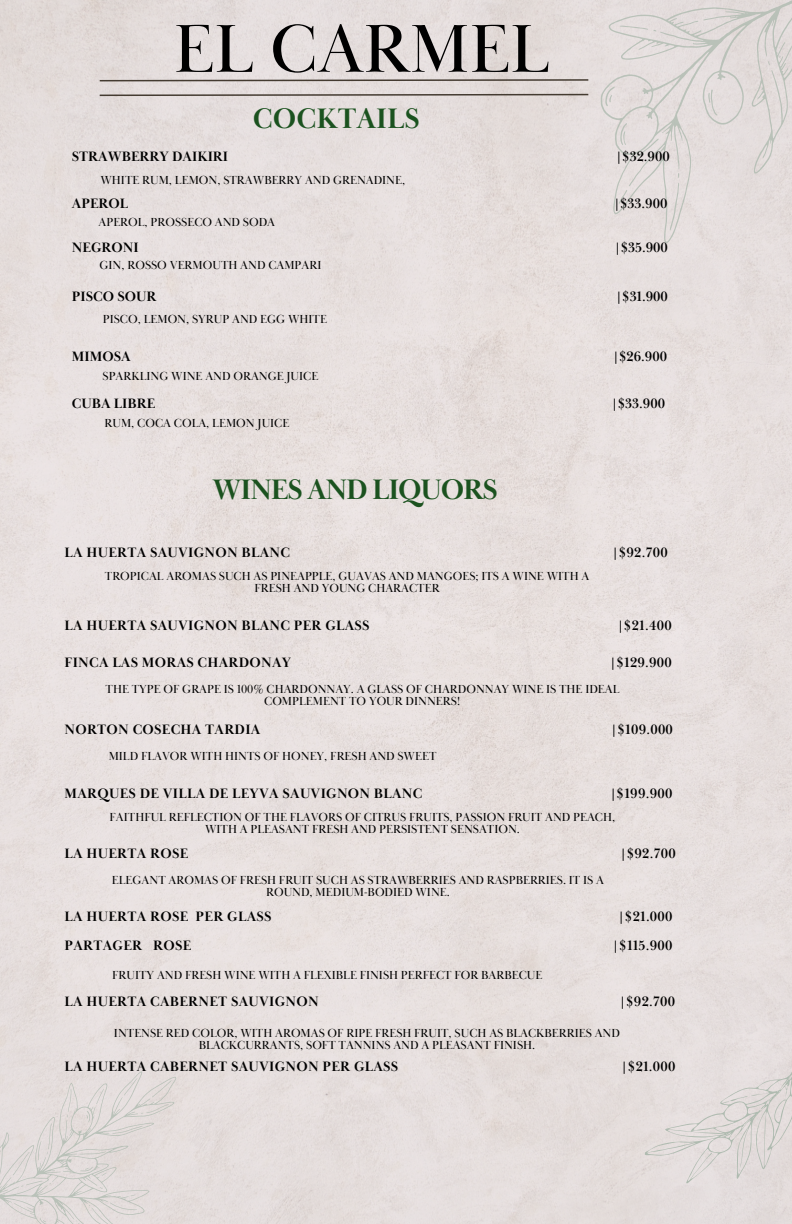
<style>
.page{position:relative;width:792px;height:1224px;background:#e6dfde}
.page>*{position:absolute;margin:0;border:0;box-sizing:border-box;transform-origin:0 0}
.t1{font:70px "Baskerville Display PT";color:#000}
.t2{font:700 29px "Baskerville Display PT";letter-spacing:-.04em;color:#1b521f}
.t3{font:700 29px "Baskerville Display PT";color:#1b521f}
.t4{font:700 14px "Baskerville Display PT";letter-spacing:.02em;color:#000}
.t5{font:700 14px "Baskerville Display PT";color:#000}
.t6{font:12px/12px "Baskerville Display PT";color:#000;text-align:center}
</style>
<div class="page">
<svg style="left:522px;top:0;width:270px;height:258px;background:#e2dbda"></svg>
<svg style="left:650px;top:173px;width:48px;height:58px;background:#e2dcda"></svg>
<svg style="left:767px;top:61px;width:4px;height:4px"></svg>
<svg style="left:615px;top:190px;width:16px;height:14px"></svg>
<svg style="left:702px;top:89px;width:24px;height:27px"></svg>
<svg style="left:783px;top:1px;width:9px;height:39px"></svg>
<svg style="left:600px;top:86px;width:22px;height:21px"></svg>
<svg style="left:619px;top:14px;width:38px;height:28px"></svg>
<svg style="left:613px;top:123px;width:47px;height:34px;background:#dfdad8"></svg>
<div style="left:0;top:1043px;width:224px;height:181px;background:#e5dedc"></div>
<svg style="left:0;top:1078px;width:175px;height:146px;background:#dfdad8"></svg>
<svg style="left:641px;top:1044px;width:151px;height:152px;background:#e1dbd9"></svg>
<svg style="left:98px;top:78px;width:492px;height:4px;background:#a8a09b"></svg>
<svg style="left:98px;top:93px;width:492px;height:4px;background:#a8a09b"></svg>
<h2 class="t1" style="left:174px;top:6px;width:377px">EL CARMEL</h2>
<h3 class="t3" style="left:253px;top:101px;width:168px">COCKTAILS</h3>
<p class="t5" style="left:72px;top:148px;width:158px">STRAWBERRY DAIKIRI</p>
<p class="t4" style="left:616px;top:148px;width:55px">|$32.900</p>
<h1 class="t6" style="left:100px;top:174px;width:306px">WHITE RUM, LEMON, STRAWBERRY AND GRENADINE,</h1>
<p class="t4" style="left:72px;top:195px;width:58px">APEROL</p>
<p class="t4" style="left:614px;top:195px;width:55px">|$33.900</p>
<h3 class="t6" style="left:99px;top:217px;width:178px">APEROL, PROSSECO AND SODA</h3>
<p class="t5" style="left:72px;top:239px;width:68px">NEGRONI</p>
<p class="t4" style="left:615px;top:239px;width:55px">|$35.900</p>
<h3 class="t6" style="left:100px;top:259px;width:223px">GIN, ROSSO VERMOUTH AND CAMPARI</h3>
<p class="t5" style="left:72px;top:287px;width:86px">PISCO SOUR</p>
<p class="t4" style="left:616px;top:287px;width:53px">|$31.900</p>
<h3 class="t6" style="left:103px;top:314px;width:226px">PISCO, LEMON, SYRUP AND EGG WHITE</h3>
<p class="t4" style="left:72px;top:348px;width:60px">MIMOSA</p>
<p class="t4" style="left:613px;top:348px;width:55px">|$26.900</p>
<h3 class="t6" style="left:103px;top:371px;width:217px">SPARKLING WINE AND ORANGE JUICE</h3>
<p class="t5" style="left:72px;top:394px;width:85px">CUBA LIBRE</p>
<p class="t4" style="left:612px;top:394px;width:55px">|$33.900</p>
<h3 class="t6" style="left:105px;top:417px;width:186px">RUM, COCA COLA, LEMON JUICE</h3>
<p class="t2" style="left:213px;top:472px;width:287px">WINES AND LIQUORS</p>
<h2 class="t4" style="left:65px;top:544px;width:227px">LA HUERTA SAUVIGNON BLANC</h2>
<h2 class="t4" style="left:612px;top:544px;width:57px">|$92.700</h2>
<h3 class="t6" style="left:105px;top:570px;width:486px">TROPICAL AROMAS SUCH AS PINEAPPLE, GUAVAS AND MANGOES; ITS A WINE WITH A<br>FRESH AND YOUNG CHARACTER</h3>
<p class="t4" style="left:65px;top:617px;width:307px">LA HUERTA SAUVIGNON BLANC PER GLASS</p>
<p class="t4" style="left:618px;top:617px;width:56px">|$21.400</p>
<h3 class="t4" style="left:65px;top:654px;width:228px">FINCA LAS MORAS CHARDONAY</h3>
<h3 class="t4" style="left:610px;top:654px;width:63px">|$129.900</h3>
<h3 class="t6" style="left:106px;top:683px;width:515px">THE TYPE OF GRAPE IS 100% CHARDONNAY. A GLASS OF CHARDONNAY WINE IS THE IDEAL<br>COMPLEMENT TO YOUR DINNERS!</h3>
<p class="t4" style="left:65px;top:721px;width:197px">NORTON COSECHA TARDIA</p>
<p class="t4" style="left:611px;top:721px;width:63px">|$109.000</p>
<h3 class="t6" style="left:109px;top:751px;width:329px">MILD FLAVOR WITH HINTS OF HONEY, FRESH AND SWEET</h3>
<p class="t4" style="left:65px;top:785px;width:359px">MARQUES DE VILLA DE LEYVA SAUVIGNON BLANC</p>
<p class="t4" style="left:610px;top:785px;width:64px">|$199.900</p>
<h3 class="t6" style="left:110px;top:811px;width:507px">FAITHFUL REFLECTION OF THE FLAVORS OF CITRUS FRUITS, PASSION FRUIT AND PEACH,<br>WITH A PLEASANT FRESH AND PERSISTENT SENSATION.</h3>
<p class="t4" style="left:65px;top:845px;width:125px">LA HUERTA ROSE</p>
<p class="t4" style="left:620px;top:845px;width:57px">|$92.700</p>
<h3 class="t6" style="left:112px;top:874px;width:494px">ELEGANT AROMAS OF FRESH FRUIT SUCH AS STRAWBERRIES AND RASPBERRIES. IT IS A<br>ROUND, MEDIUM-BODIED WINE.</h3>
<p class="t4" style="left:65px;top:908px;width:208px">LA HUERTA ROSE PER GLASS</p>
<p class="t4" style="left:619px;top:908px;width:55px">|$21.000</p>
<h3 class="t4" style="left:65px;top:937px;width:128px">PARTAGER ROSE</h3>
<h3 class="t4" style="left:613px;top:937px;width:61px">|$115.900</h3>
<h3 class="t6" style="left:112px;top:969px;width:432px">FRUITY AND FRESH WINE WITH A FLEXIBLE FINISH PERFECT FOR BARBECUE</h3>
<p class="t4" style="left:65px;top:993px;width:256px">LA HUERTA CABERNET SAUVIGNON</p>
<p class="t4" style="left:620px;top:993px;width:57px">|$92.700</p>
<h3 class="t6" style="left:114px;top:1028px;width:508px">INTENSE RED COLOR, WITH AROMAS OF RIPE FRESH FRUIT, SUCH AS BLACKBERRIES AND<br>BLACKCURRANTS, SOFT TANNINS AND A PLEASANT FINISH.</h3>
<p class="t4" style="left:65px;top:1058px;width:335px">LA HUERTA CABERNET SAUVIGNON PER GLASS</p>
<p class="t4" style="left:622px;top:1058px;width:55px">|$21.000</p>
</div>
